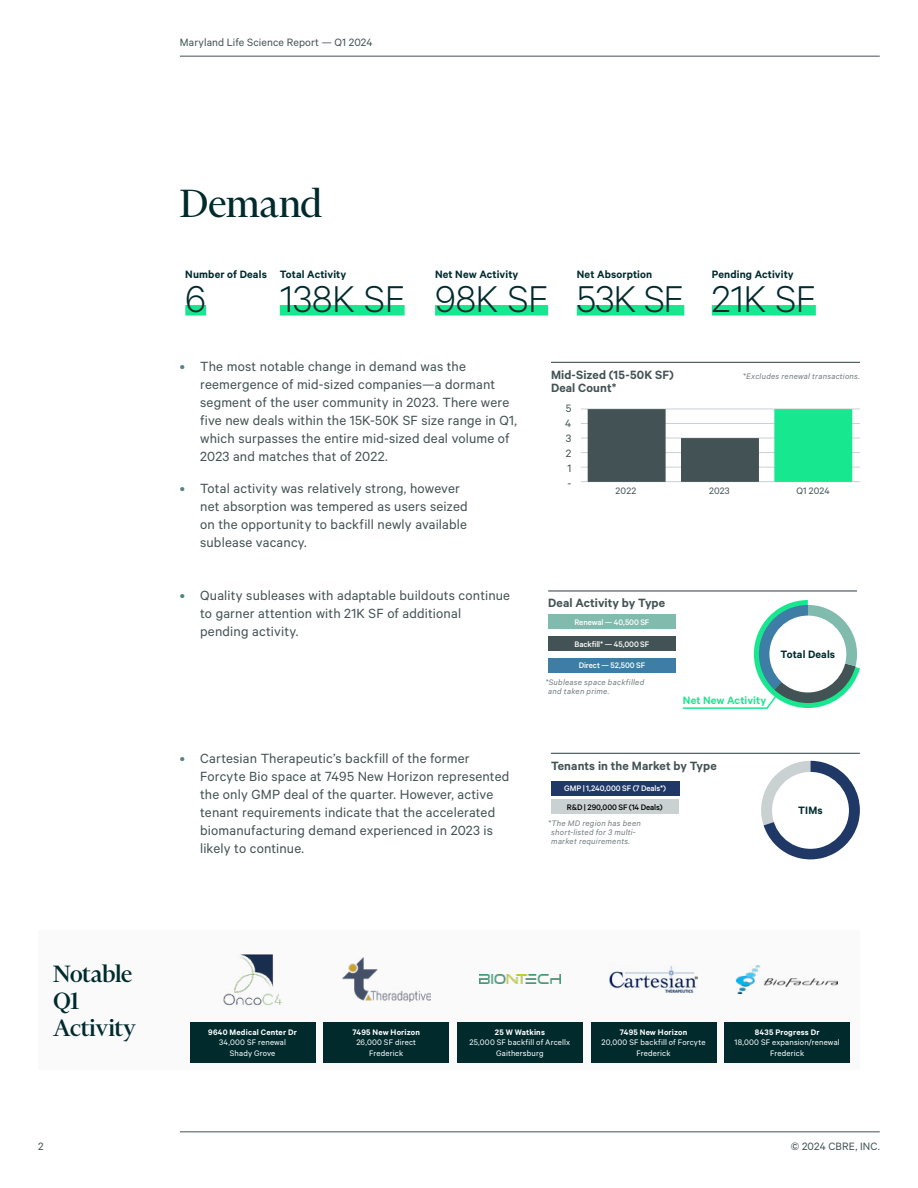
<style>
.page{position:relative;width:918px;height:1188px;background:#fff}
.page>*{position:absolute;margin:0;border:0;box-sizing:border-box;transform-origin:0 0}
.t1{font:45px "Financier Display";letter-spacing:-.005em;color:#012a2d}
.t2{font:300 42px "Calibre";letter-spacing:-.01em;color:#012a2d}
.t3{font:500 27px/27px "Financier Display";letter-spacing:-.015em;color:#012a2d}
.t4{font:15px/18px "Calibre";letter-spacing:.01em;color:#435254}
.t5{font:600 13.5px "Calibre";letter-spacing:.01em;color:#435254}
.t6{font:600 12px "Calibre";letter-spacing:.01em;color:#012a2d}
.t7{font:12px/15px "Calibre";letter-spacing:.01em;color:#435254;text-align:justify}
.t8{font:600 12px "Calibre";letter-spacing:.005em;color:#17e88f}
.t9{font:10.5px "Calibre";letter-spacing:.015em;color:#435254}
.t10{font:9px/10.5px "Calibre";letter-spacing:.02em;color:#fff;text-align:center}
.t11{font:italic 9px/9px "Calibre";letter-spacing:.025em;color:#727d7f}
.t12{font:500 9px "Calibre";letter-spacing:-.01em;color:#fff}
.t13{font:600 9px "Calibre";letter-spacing:.02em;color:#fff}
.t14{font:500 9px "Calibre";letter-spacing:-.01em;color:#000}
.s1{color:#538184}
</style>
<div class="page">
<hr style="left:180px;top:56px;width:700px;height:1px;background:#435254">
<hr style="left:180px;top:1132px;width:700px;height:1px;background:#435254">
<div style="left:185px;top:305px;width:21px;height:11px;background:#17e88f"></div>
<div style="left:280px;top:305px;width:125px;height:11px;background:#17e88f"></div>
<div style="left:435px;top:305px;width:113px;height:11px;background:#17e88f"></div>
<div style="left:577px;top:305px;width:107px;height:11px;background:#17e88f"></div>
<div style="left:712px;top:305px;width:104px;height:11px;background:#17e88f"></div>
<hr style="left:551px;top:362px;width:309px;height:1px;background:#435254">
<hr style="left:581px;top:481px;width:279px;height:1px;background:#cad1d3">
<hr style="left:581px;top:409px;width:279px;height:1px;background:#cad1d3">
<hr style="left:581px;top:423px;width:279px;height:1px;background:#cad1d3">
<hr style="left:581px;top:438px;width:279px;height:1px;background:#cad1d3">
<hr style="left:581px;top:452px;width:279px;height:1px;background:#cad1d3">
<hr style="left:581px;top:467px;width:279px;height:1px;background:#cad1d3">
<div style="left:588px;top:409px;width:78px;height:73px;background:#435254;border:2px solid #435254"></div>
<div style="left:681px;top:438px;width:78px;height:44px;background:#435254;border:2px solid #435254"></div>
<div style="left:774px;top:409px;width:78px;height:73px;background:#17e88f;border:2px solid #17e88f"></div>
<svg style="left:761px;top:761px;width:99px;height:98px"></svg>
<div style="left:772px;top:772px;width:77px;height:77px;background:#fff;border-radius:50%"></div>
<hr style="left:551px;top:753px;width:309px;height:1px;background:#435254">
<div style="left:551px;top:799px;width:128px;height:15px;background:#cad1d3"></div>
<div style="left:551px;top:781px;width:128px;height:15px;background:#1f3866"></div>
<div style="left:38px;top:931px;width:822px;height:139px;background:#fafafb"></div>
<div style="left:190px;top:1022px;width:125px;height:40px;background:#012a2d"></div>
<img style="left:223px;top:954px;width:59px;height:52px">
<div style="left:324px;top:1022px;width:125px;height:40px;background:#012a2d"></div>
<img style="left:342px;top:957px;width:88px;height:44px">
<div style="left:591px;top:1022px;width:125px;height:40px;background:#012a2d"></div>
<img style="left:610px;top:966px;width:87px;height:27px">
<div style="left:725px;top:1022px;width:125px;height:40px;background:#012a2d"></div>
<img style="left:737px;top:966px;width:101px;height:27px">
<div style="left:457px;top:1022px;width:125px;height:40px;background:#012a2d"></div>
<img style="left:479px;top:975px;width:81px;height:9px">
<svg style="left:682px;top:600px;width:178px;height:109px"></svg>
<div style="left:769px;top:616px;width:77px;height:76px;background:#fff;border-radius:50%"></div>
<hr style="left:548px;top:590px;width:309px;height:2px;background:#435254">
<div style="left:548px;top:658px;width:128px;height:15px;background:#3d7da6"></div>
<div style="left:548px;top:636px;width:128px;height:15px;background:#435254"></div>
<div style="left:548px;top:615px;width:128px;height:14px;background:#80bbad"></div>
<p class="t7" style="left:180px;top:34px;width:194px">Maryland Life Science Report — Q1 2024</p>
<h1 class="t1" style="left:180px;top:180px;width:144px">Demand</h1>
<p class="t6" style="left:185px;top:267px;width:163px">Number of Deals Total Activity</p>
<p class="t6" style="left:435px;top:267px;width:85px">Net New Activity</p>
<p class="t6" style="left:577px;top:267px;width:77px">Net Absorption</p>
<p class="t6" style="left:712px;top:267px;width:83px">Pending Activity</p>
<h2 class="t2" style="left:185px;top:274px;width:22px">6</h2>
<h2 class="t2" style="left:280px;top:274px;width:538px">138K SF 98K SF 53K SF 21K SF</h2>
<h3 class="t3" style="left:53px;top:960px;width:84px">Notable<br>Q1<br>Activity</h3>
<p class="t4" style="left:200px;top:357px;width:318px;text-indent:-20px"><span class="s1">•</span> The most notable change in demand was the reemergence of mid-sized companies—a dormant segment of the user community in 2023. There were five new deals within the 15K-50K SF size range in Q1, which surpasses the entire mid-sized deal volume of 2023 and matches that of 2022.</p>
<p class="t4" style="left:200px;top:478px;width:269px;text-indent:-20px"><span class="s1">•</span> Total activity was relatively strong, however net absorption was tempered as users seized on the opportunity to backfill newly available sublease vacancy.</p>
<p class="t4" style="left:200px;top:586px;width:312px;text-indent:-20px"><span class="s1">•</span> Quality subleases with adaptable buildouts continue to garner attention with 21K SF of additional pending activity.</p>
<p class="t4" style="left:200px;top:748px;width:311px;text-indent:-20px"><span class="s1">•</span> Cartesian Therapeutic’s backfill of the former Forcyte Bio space at 7495 New Horizon represented the only GMP deal of the quarter. However, active tenant requirements indicate that the accelerated biomanufacturing demand experienced in 2023 is likely to continue.</p>
<p class="t5" style="left:551px;top:366px;width:124px">Mid-Sized (15-50K SF)</p>
<p class="t11" style="left:743px;top:371px;width:118px">*Excludes renewal transactions.</p>
<p class="t5" style="left:551px;top:380px;width:67px">Deal Count*</p>
<p class="t7" style="left:565px;top:400px;width:8px">5<br>4<br>3<br>2<br>1 -</p>
<p class="t9" style="left:616px;top:485px;width:22px">2022</p>
<p class="t9" style="left:709px;top:485px;width:22px">2023</p>
<p class="t9" style="left:796px;top:485px;width:35px">Q1 2024</p>
<p class="t5" style="left:548px;top:595px;width:118px">Deal Activity by Type</p>
<p class="t12" style="left:575px;top:617px;width:76px">Renewal — 40,500 SF</p>
<p class="t12" style="left:575px;top:639px;width:76px">Backfill* — 45,000 SF</p>
<p class="t12" style="left:579px;top:660px;width:68px">Direct — 52,500 SF</p>
<p class="t11" style="left:548px;top:677px;width:97px;text-indent:-3px">*Sublease space backfilled and taken prime.</p>
<p class="t6" style="left:781px;top:647px;width:56px">Total Deals</p>
<p class="t8" style="left:683px;top:693px;width:85px">Net New Activity</p>
<p class="t5" style="left:551px;top:757px;width:167px">Tenants in the Market by Type</p>
<p class="t14" style="left:567px;top:802px;width:97px">R&amp;D | 290,000 SF (14 Deals)</p>
<p class="t12" style="left:564px;top:783px;width:103px">GMP | 1,240,000 SF (7 Deals*)</p>
<p class="t11" style="left:551px;top:819px;width:91px;text-indent:-3px">*The MD region has been short-listed for 3 multi&shy;market requirements.</p>
<p class="t6" style="left:798px;top:803px;width:26px">TIMs</p>
<p class="t13" style="left:208px;top:1027px;width:90px">9640 Medical Center Dr</p>
<p class="t10" style="left:219px;top:1037px;width:68px">34,000 SF renewal<br>Shady Grove</p>
<p class="t13" style="left:353px;top:1027px;width:69px">7495 New Horizon</p>
<p class="t10" style="left:356px;top:1037px;width:61px">26,000 SF direct<br>Frederick</p>
<p class="t13" style="left:495px;top:1027px;width:52px">25 W Watkins</p>
<p class="t10" style="left:469px;top:1037px;width:102px">25,000 SF backfill of Arcellx<br>Gaithersburg</p>
<p class="t13" style="left:620px;top:1027px;width:69px">7495 New Horizon</p>
<p class="t10" style="left:602px;top:1037px;width:105px">20,000 SF backfill of Forcyte<br>Frederick</p>
<p class="t13" style="left:755px;top:1027px;width:66px">8435 Progress Dr</p>
<p class="t10" style="left:735px;top:1037px;width:107px">18,000 SF expansion/renewal<br>Frederick</p>
<p class="t7" style="left:38px;top:1138px;width:7px">2</p>
<p class="t7" style="left:791px;top:1138px;width:90px">© 2024 CBRE, INC.</p>
</div>
